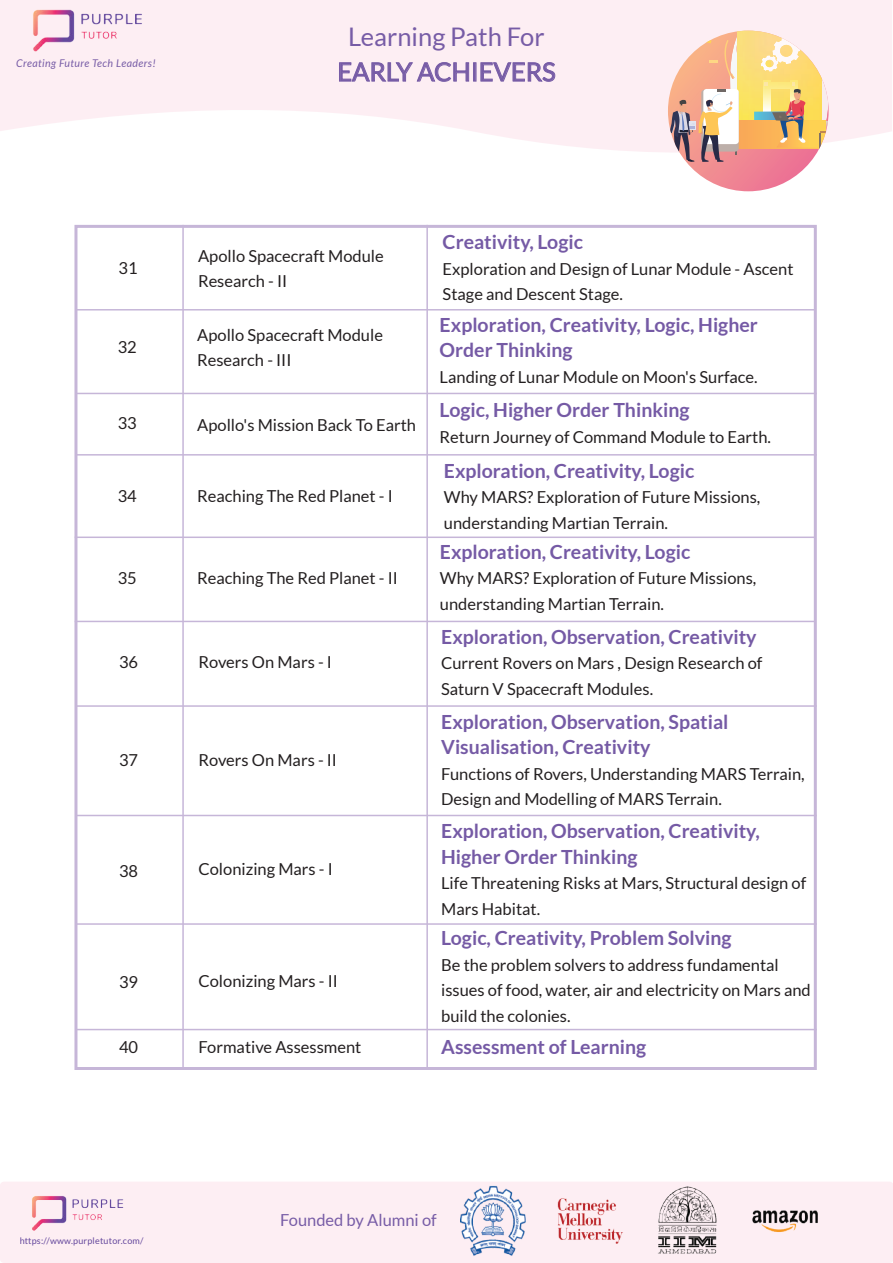
<style>
.page{position:relative;width:893px;height:1263px;background:#fff}
.page>*{position:absolute;margin:0;border:0;box-sizing:border-box;transform-origin:0 0}
.t1{font:25.65px "Lato";color:#775ca6}
.t2{font:700 19.5px/25.5px "Lato";color:#755aa5}
.t3{font:16.5px/25.5px "Lato";color:#231f20}
.t4{font:16.5px "Lato";color:#775ca6}
.t5{font:italic 10.65px "Lato";letter-spacing:.04em;color:#775ca6}
.t6{font:9px "Lato";letter-spacing:.025em;color:#65489d}
</style>
<div class="page">
<svg style="left:0;top:0;width:892px;height:152px;fill:#fdeef3"></svg>
<svg style="left:668px;top:31px;width:161px;height:160px;background:#ee8093"></svg>
<svg style="left:668px;top:7px;width:212px;height:158px;background:#f1d3ba"></svg>
<svg style="left:339px;top:62px;width:130px;height:23px;background:#ddcce1"></svg>
<div style="left:473px;top:62px;width:3px;height:20px;border:1px solid #775ca6"></div>
<svg style="left:480px;top:59px;width:76px;height:23px;background:#dac8de"></svg>
<img style="left:26px;top:0;width:129px;height:65px">
<div style="left:0;top:1182px;width:893px;height:81px;background:#fdeef3;border-radius:4px"></div>
<img style="left:32px;top:1196px;width:92px;height:35px">
<img style="left:461px;top:1185px;width:356px;height:71px">
<hr style="left:75px;top:309px;width:740px;height:2px;background:#c6b6d8">
<hr style="left:77px;top:393px;width:740px;height:1px;background:#c6b6d8">
<hr style="left:77px;top:454px;width:740px;height:2px;background:#c6b6d8">
<hr style="left:75px;top:537px;width:739px;height:1px;background:#c6b6d8">
<hr style="left:75px;top:621px;width:739px;height:1px;background:#c6b6d8">
<hr style="left:182px;top:225px;width:2px;height:843px;background:#c6b6d8">
<hr style="left:426px;top:225px;width:2px;height:845px;background:#c6b6d8">
<hr style="left:77px;top:705px;width:740px;height:2px;background:#c6b6d8">
<hr style="left:77px;top:815px;width:740px;height:1px;background:#c6b6d8">
<hr style="left:77px;top:1029px;width:740px;height:1px;background:#c6b6d8">
<hr style="left:77px;top:923px;width:740px;height:2px;background:#c6b6d8">
<h1 class="t1" style="left:348px;top:22px;width:198px">Learning Path For</h1>
<p class="t5" style="left:16px;top:57px;width:141px">Creating Future Tech Leaders!</p>
<h1 class="t1" style="left:337px;top:58px;width:220px">EARLY ACHIEVERS</h1>
<p class="t3" style="left:119px;top:255px;width:21px">31</p>
<p class="t3" style="left:118px;top:334px;width:21px">32</p>
<p class="t3" style="left:198px;top:243px;width:187px">Apollo Spacecraft Module<br>Research - II</p>
<p class="t3" style="left:197px;top:322px;width:187px">Apollo Spacecraft Module<br>Research - III</p>
<p class="t3" style="left:118px;top:410px;width:21px">33</p>
<p class="t3" style="left:197px;top:412px;width:220px">Apollo's Mission Back To Earth</p>
<p class="t3" style="left:118px;top:483px;width:21px">34</p>
<p class="t3" style="left:197px;top:483px;width:197px">Reaching The Red Planet - I</p>
<p class="t3" style="left:118px;top:565px;width:21px">35</p>
<p class="t3" style="left:197px;top:565px;width:202px">Reaching The Red Planet - II</p>
<p class="t3" style="left:119px;top:649px;width:21px">36</p>
<p class="t3" style="left:198px;top:649px;width:135px">Rovers On Mars - I</p>
<p class="t3" style="left:119px;top:747px;width:21px">37</p>
<p class="t3" style="left:198px;top:747px;width:140px">Rovers On Mars - II</p>
<p class="t3" style="left:119px;top:858px;width:21px">38</p>
<p class="t3" style="left:198px;top:856px;width:136px">Colonizing Mars - I</p>
<p class="t3" style="left:119px;top:969px;width:21px">39</p>
<p class="t3" style="left:198px;top:968px;width:141px">Colonizing Mars - II</p>
<p class="t2" style="left:443px;top:229px;width:142px">Creativity, Logic</p>
<p class="t3" style="left:443px;top:256px;width:352px">Exploration and Design of Lunar Module - Ascent<br>Stage and Descent Stage.</p>
<p class="t2" style="left:440px;top:312px;width:320px">Exploration, Creativity, Logic, Higher<br>Order Thinking</p>
<p class="t3" style="left:440px;top:364px;width:320px">Landing of Lunar Module on Moon's Surface.</p>
<p class="t2" style="left:440px;top:397px;width:251px">Logic, Higher Order Thinking</p>
<p class="t3" style="left:440px;top:424px;width:333px">Return Journey of Command Module to Earth.</p>
<p class="t2" style="left:444px;top:457px;width:252px">Exploration, Creativity, Logic</p>
<p class="t3" style="left:444px;top:484px;width:318px">Why MARS? Exploration of Future Missions, understanding Martian Terrain.</p>
<p class="t2" style="left:440px;top:539px;width:252px">Exploration, Creativity, Logic</p>
<p class="t3" style="left:440px;top:565px;width:318px">Why MARS? Exploration of Future Missions, understanding Martian Terrain.</p>
<p class="t2" style="left:441px;top:624px;width:317px">Exploration, Observation, Creativity</p>
<p class="t3" style="left:441px;top:650px;width:323px">Current Rovers on Mars , Design Research of<br>Saturn V Spacecraft Modules.</p>
<p class="t2" style="left:441px;top:708px;width:289px">Exploration, Observation, Spatial<br>Visualisation, Creativity</p>
<p class="t3" style="left:441px;top:761px;width:365px">Functions of Rovers, Understanding MARS Terrain,<br>Design and Modelling of MARS Terrain.</p>
<p class="t2" style="left:441px;top:818px;width:320px">Exploration, Observation, Creativity,<br>Higher Order Thinking</p>
<p class="t3" style="left:441px;top:870px;width:367px">Life Threatening Risks at Mars, Structural design of<br>Mars Habitat.</p>
<p class="t2" style="left:441px;top:925px;width:292px">Logic, Creativity, Problem Solving</p>
<p class="t3" style="left:441px;top:952px;width:371px">Be the problem solvers to address fundamental issues of food, water, air and electricity on Mars and build the colonies.</p>
<p class="t3" style="left:119px;top:1034px;width:21px">40</p>
<p class="t3" style="left:198px;top:1034px;width:164px">Formative Assessment</p>
<p class="t2" style="left:441px;top:1033px;width:207px">Assessment of Learning</p>
<p class="t6" style="left:19px;top:1236px;width:126px">https://www.purpletutor.com/</p>
<p class="t4" style="left:280px;top:1211px;width:158px">Founded by Alumni of</p>
</div>
